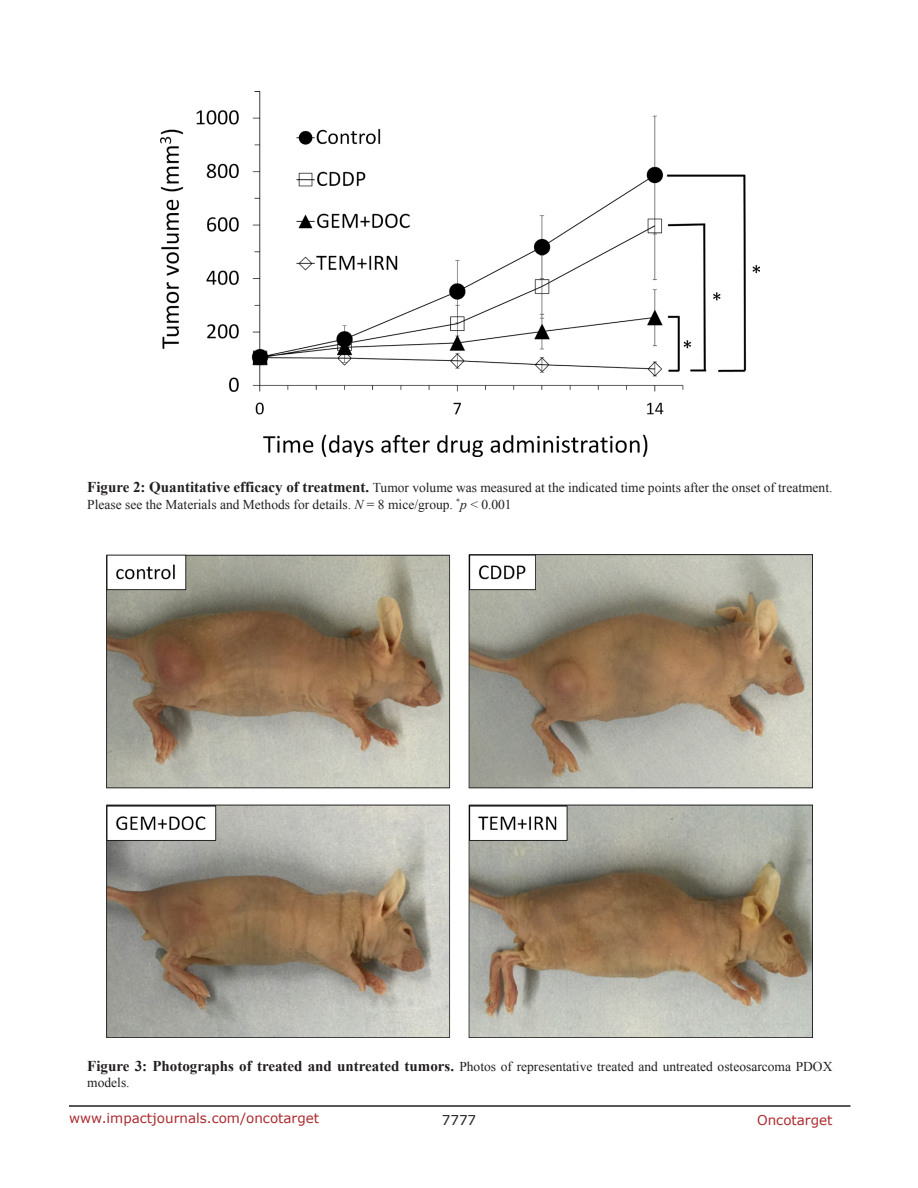
<style>
.page{position:relative;width:918px;height:1188px;background:#fff}
.page>*{position:absolute;margin:0;border:0;box-sizing:border-box;transform-origin:0 0}
.FigureText{font:13.5px/16.2px "Times New Roman";color:#231f20}
.t1{font:13.5px "Verdana";color:#ac2b31}
.t2{font:13.5px "Verdana";color:#231f20}
.s1{font-weight:700;font-size:15px}
.s2{font-style:italic}
</style>
<div class="page">
<hr style="left:69px;top:1105px;width:781px;height:2px;background:#231f20">
<img style="left:160px;top:92px;width:599px;height:365px">
<img style="left:107px;top:555px;width:706px;height:483px">
<p class="FigureText" style="left:87px;top:480px;width:747px"><span class="s1">Figure 2: Quantitative efficacy of treatment.</span> Tumor volume was measured at the indicated time points after the onset of treatment.<br>Please see the Materials and Methods for details. <span class="s2">N</span> = 8 mice/group. <sup>*</sup><span class="s2">p</span> &lt; 0.001</p>
<p class="FigureText" style="left:87px;top:1058px;width:747px"><span class="s1">Figure 3: Photographs of treated and untreated tumors.</span> Photos of representative treated and untreated osteosarcoma PDOX models.</p>
<p class="t1" style="left:69px;top:1109px;width:252px">www.impactjournals.com/oncotarget</p>
<p class="t2" style="left:442px;top:1111px;width:36px">7777</p>
<p class="t1" style="left:757px;top:1111px;width:77px">Oncotarget</p>
</div>
